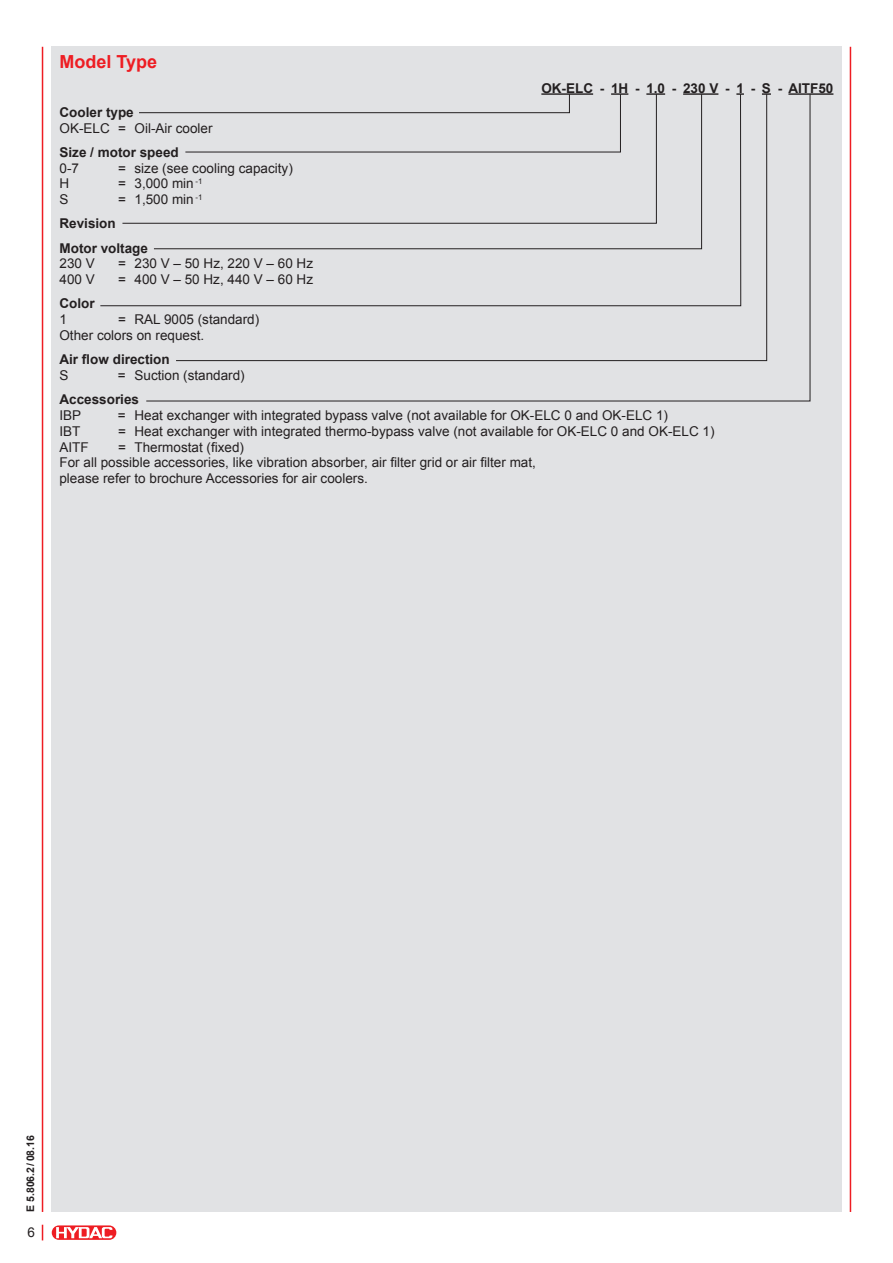
<style>
.page{position:relative;width:893px;height:1263px;background:#fff}
.page>*{position:absolute;margin:0;border:0;box-sizing:border-box;transform-origin:0 0}
.t1{font:700 18px "Arial";color:#ee1d23}
.t2{font:13.5px/15.8px "Arial";color:#231f20}
.t3{font:700 13.5px/24.3px "Arial";color:#231f20}
.t4{font:700 10.5px "Arial";color:#231f20}
</style>
<div class="page">
<div style="left:51px;top:1225px;width:66px;height:15px;border:1px solid #fff;border-radius:7px"></div>
<svg style="left:52px;top:1225px;width:64px;height:15px"></svg>
<svg style="left:56px;top:1227px;width:56px;height:11px"></svg>
<svg style="left:42px;top:1225px;width:1px;height:15px"></svg>
<hr style="left:42px;top:47px;width:1px;height:1165px;background:#ee1d23">
<hr style="left:850px;top:47px;width:1px;height:1165px;background:#ee1d23">
<div style="left:51px;top:47px;width:791px;height:1165px;background:#e1e2e4"></div>
<hr style="left:788px;top:93px;width:45px;height:2px;background:#231f20">
<svg style="left:146px;top:93px;width:665px;height:309px"></svg>
<h1 class="t1" style="left:60px;top:50px;width:99px">Model Type</h1>
<p class="t3" style="left:541px;top:76px;width:294px">OK-ELC - 1H - 1.0 - 230 V - 1 - S - AITF50</p>
<p class="t3" style="left:60px;top:100px;width:76px">Cooler type</p>
<p class="t2" style="left:60px;top:120px;width:154px">OK-ELC = Oil-Air cooler</p>
<p class="t3" style="left:60px;top:140px;width:121px">Size / motor speed</p>
<p class="t2" style="left:60px;top:160px;width:21px">0-7</p>
<p class="t2" style="left:118px;top:160px;width:176px">= size (see cooling capacity)</p>
<p class="t2" style="left:60px;top:176px;width:11px">H</p>
<p class="t2" style="left:118px;top:176px;width:86px">= 3,000 min <sup>-1</sup></p>
<p class="t2" style="left:60px;top:192px;width:11px">S</p>
<p class="t2" style="left:118px;top:192px;width:86px">= 1,500 min <sup>-1</sup></p>
<p class="t3" style="left:60px;top:212px;width:90px">Revision<br>Motor voltage</p>
<p class="t2" style="left:60px;top:256px;width:37px">230 V</p>
<p class="t2" style="left:118px;top:256px;width:197px">= 230 V – 50 Hz, 220 V – 60 Hz</p>
<p class="t2" style="left:60px;top:272px;width:37px">400 V</p>
<p class="t2" style="left:118px;top:272px;width:197px">= 400 V – 50 Hz, 440 V – 60 Hz</p>
<p class="t3" style="left:60px;top:292px;width:37px">Color</p>
<p class="t2" style="left:60px;top:312px;width:9px">1</p>
<p class="t2" style="left:59px;top:312px;width:201px;text-indent:59px">= RAL 9005 (standard)<br>Other colors on request.</p>
<p class="t3" style="left:59px;top:348px;width:112px">Air flow direction</p>
<p class="t2" style="left:59px;top:367px;width:11px">S</p>
<p class="t2" style="left:118px;top:367px;width:128px">= Suction (standard)</p>
<p class="t3" style="left:59px;top:388px;width:81px">Accessories</p>
<p class="t2" style="left:59px;top:407px;width:23px">IBP</p>
<p class="t2" style="left:118px;top:407px;width:551px">= Heat exchanger with integrated bypass valve (not available for OK-ELC 0 and OK-ELC 1)</p>
<p class="t2" style="left:59px;top:423px;width:23px">IBT</p>
<p class="t2" style="left:118px;top:423px;width:598px">= Heat exchanger with integrated thermo-bypass valve (not available for OK-ELC 0 and OK-ELC 1)</p>
<p class="t2" style="left:60px;top:439px;width:31px">AITF</p>
<p class="t2" style="left:59px;top:439px;width:478px;text-indent:59px">= Thermostat (fixed)<br>For all possible accessories, like vibration absorber, air filter grid or air filter mat, please refer to brochure Accessories for air coolers.</p>
<p class="t4" style="left:23px;top:1212px;width:78px;rotate:-90deg">E 5.806.2/08.16</p>
<p class="t2" style="left:27px;top:1224px;width:9px">6</p>
</div>
